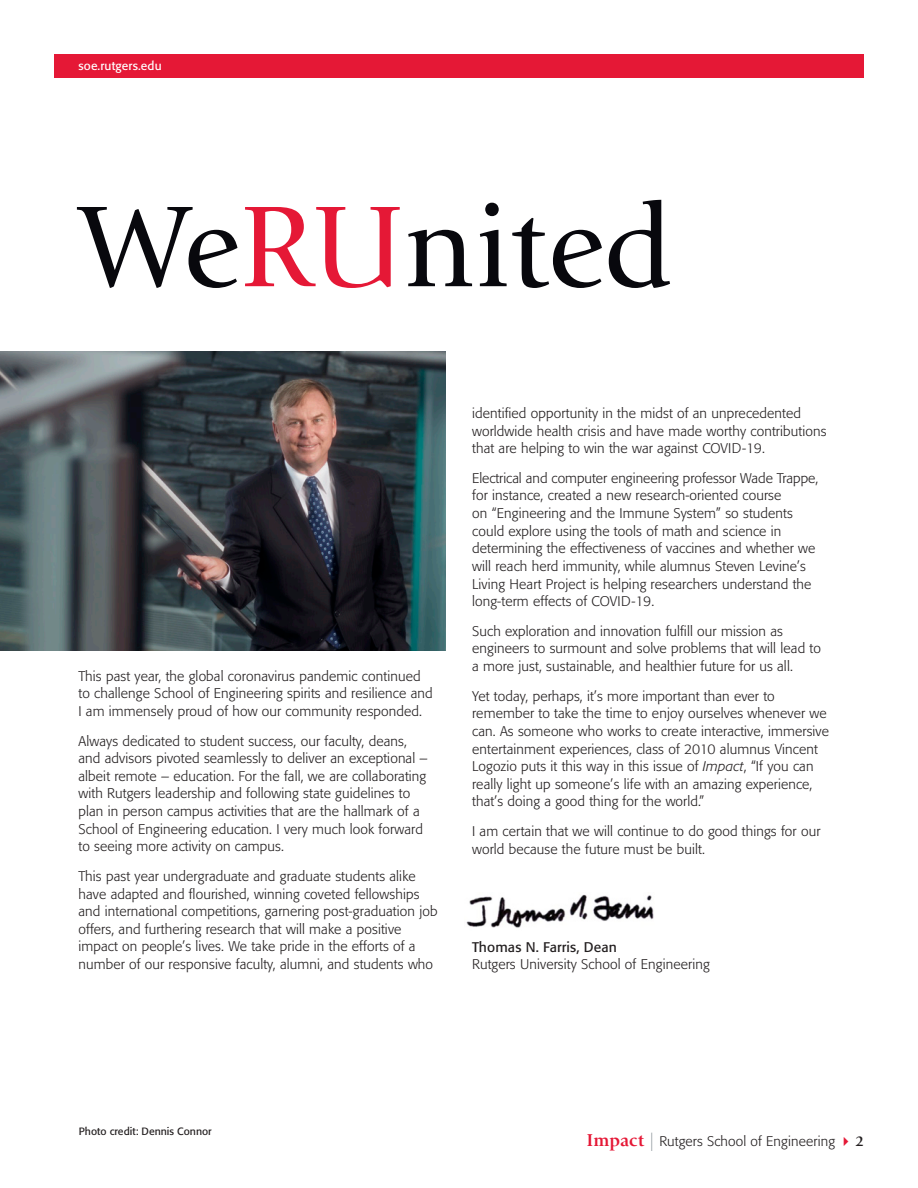
<style>
.page{position:relative;width:918px;height:1188px;background:#fff}
.page>*{position:absolute;margin:0;border:0;box-sizing:border-box;transform-origin:0 0}
.t1{font:120px "Giovanni Std";color:#08080d}
.t2{font:700 15px "Giovanni Std";color:#231f20}
.t3{font:300 13.8px/17.7px "Formata";letter-spacing:.01em;color:#231f20}
.t4{font:13.8px "Formata";letter-spacing:.01em;color:#231f20}
.t5{font:12px "Formata";letter-spacing:.01em;color:#fff}
.t6{font:10.5px "Formata";color:#231f20}
.s1{color:#e51836}
.s2{font-style:italic}
.s3{font-family:"Giovanni Std";font-weight:700;font-size:18px;color:#e51836}
.s4{font-family:"Neue Helvetica Pro 29 Cm Ult Lt";font-weight:400;font-size:25.5px;color:#6a757b}
</style>
<div class="page">
<div style="left:54px;top:54px;width:810px;height:24px;background:#e51836"></div>
<img style="left:0;top:351px;width:445px;height:299px">
<img style="left:466px;top:894px;width:188px;height:34px">
<p class="t5" style="left:79px;top:58px;width:85px">soe.rutgers.edu</p>
<p class="t1" style="left:79px;top:180px;width:595px">We<span class="s1">RU</span>nited</p>
<p class="t3" style="left:78px;top:667px;width:356px">This past year, the global coronavirus pandemic continued to challenge School of Engineering spirits and resilience and<br>I am immensely proud of how our community responded.</p>
<p class="t3" style="left:78px;top:732px;width:351px">Always dedicated to student success, our faculty, deans, and advisors pivoted seamlessly to deliver an exceptional – albeit remote – education. For the fall, we are collaborating with Rutgers leadership and following state guidelines to plan in person campus activities that are the hallmark of a School of Engineering education. I very much look forward to seeing more activity on campus.</p>
<p class="t3" style="left:78px;top:867px;width:361px">This past year undergraduate and graduate students alike have adapted and flourished, winning coveted fellowships and international competitions, garnering post-graduation job offers, and furthering research that will make a positive</p>
<p class="t3" style="left:78px;top:938px;width:356px">impact on people’s lives. We take pride in the efforts of a number of our responsive faculty, alumni, and students who</p>
<p class="t3" style="left:472px;top:404px;width:356px">identified opportunity in the midst of an unprecedented worldwide health crisis and have made worthy contributions that are helping to win the war against COVID-19.</p>
<p class="t3" style="left:472px;top:469px;width:348px">Electrical and computer engineering professor Wade Trappe, for instance, created a new research-oriented course<br>on “Engineering and the Immune System” so students could explore using the tools of math and science in determining the effectiveness of vaccines and whether we will reach herd immunity, while alumnus Steven Levine’s Living Heart Project is helping researchers understand the long-term effects of COVID-19.</p>
<p class="t3" style="left:472px;top:622px;width:350px">Such exploration and innovation fulfill our mission as engineers to surmount and solve problems that will lead to a more just, sustainable, and healthier future for us all.</p>
<p class="t3" style="left:472px;top:687px;width:358px">Yet today, perhaps, it’s more important than ever to remember to take the time to enjoy ourselves whenever we can. As someone who works to create interactive, immersive entertainment experiences, class of 2010 alumnus Vincent Logozio puts it this way in this issue of <span class="s2">Impact</span>, “If you can really light up someone’s life with an amazing experience, that’s doing a good thing for the world.”</p>
<p class="t3" style="left:472px;top:822px;width:350px">I am certain that we will continue to do good things for our world because the future must be built.</p>
<p class="t4" style="left:472px;top:938px;width:146px">Thomas N. Farris, Dean</p>
<p class="t3" style="left:472px;top:956px;width:239px">Rutgers University School of Engineering</p>
<p class="t6" style="left:79px;top:1125px;width:134px">Photo credit: Dennis Connor</p>
<p class="t3" style="left:587px;top:1133px;width:249px"><span class="s3">Impact</span> <span class="s4">I</span> Rutgers School of Engineering</p>
<p class="t2" style="left:856px;top:1132px;width:10px">2</p>
</div>
